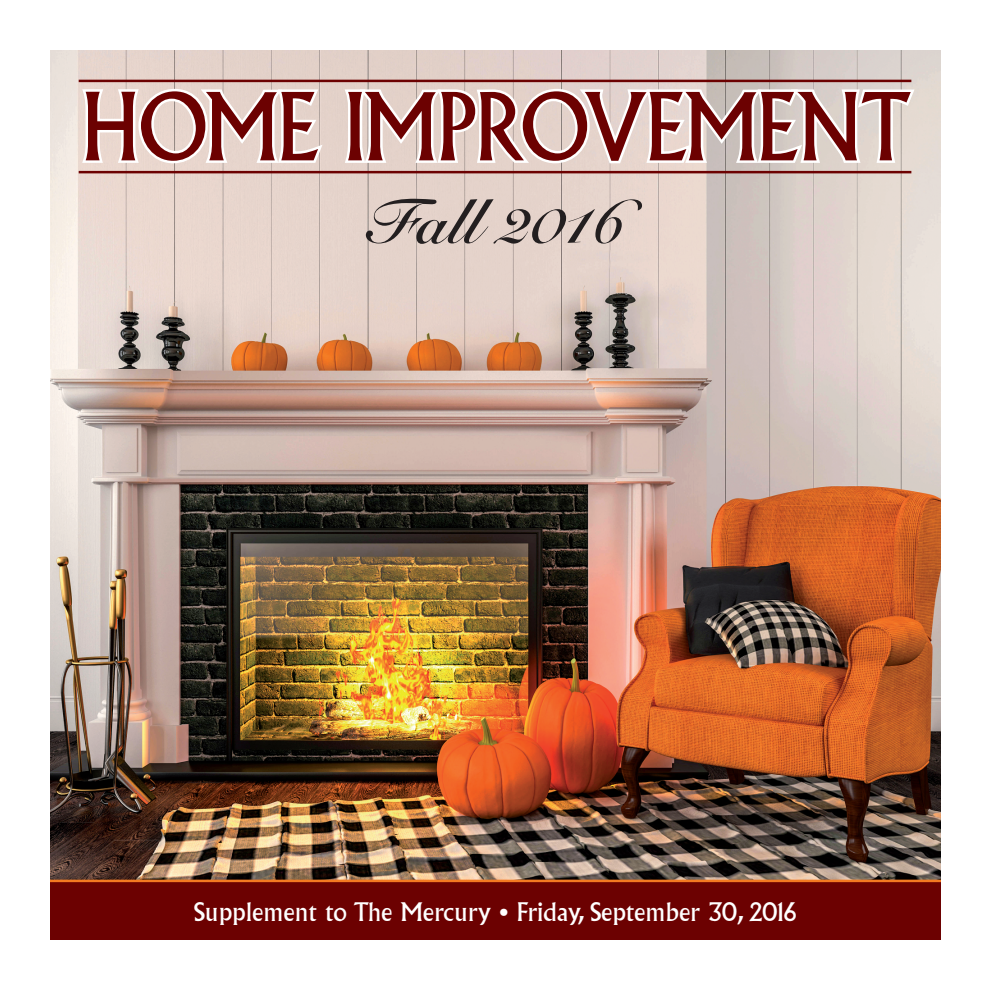
<style>
.page{position:relative;width:990px;height:990px;background:#fff}
.page>*{position:absolute;margin:0;border:0;box-sizing:border-box;transform-origin:0 0}
.t1{font:91.25px "Albertus";letter-spacing:-.02em;color:#6c0101;scale:.9 1}
.t2{font:62.5px "Snell Roundhand Bold Script";color:#231f20}
.t3{font:25px "Albertus";color:#fff}
</style>
<div class="page">
<img style="left:50px;top:50px;width:890px;height:830px">
<svg style="left:79px;top:85px;width:248px;height:81px"></svg>
<svg style="left:342px;top:85px;width:576px;height:82px"></svg>
<div style="left:50px;top:880px;width:890px;height:60px;background:#6c0101"></div>
<hr style="left:50px;top:880px;width:890px;height:2px;background:#f47921">
<hr style="left:79px;top:80px;width:832px;height:2px;background:#6c0101">
<hr style="left:79px;top:171px;width:832px;height:2px;background:#6c0101">
<p class="t1" style="left:81px;top:74px;width:924px">Home Improvement</p>
<p class="t2" style="left:367px;top:184px;width:260px">Fall 2016</p>
<p class="t3" style="left:194px;top:897px;width:604px">Supplement to the mercury • Friday, September 30, 2016</p>
</div>
